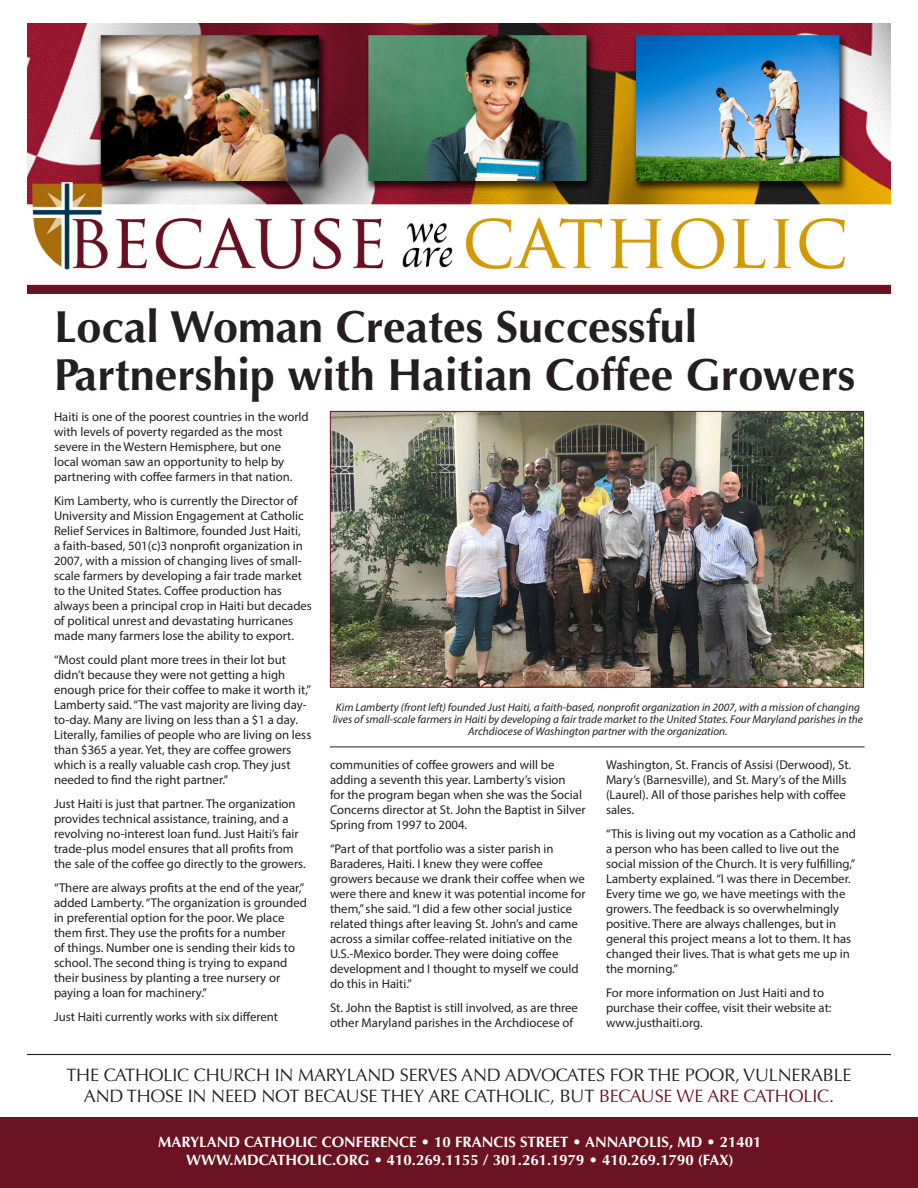
<style>
.page{position:relative;width:918px;height:1188px;background:#fff}
.page>*{position:absolute;margin:0;border:0;box-sizing:border-box;transform-origin:0 0}
.t1{font:700 45px/48px "Optima";color:#231f20}
.t2{font:18px/21.6px "Optima";letter-spacing:-.01em;color:#231f20;text-align:center}
.t3{font:700 15px "Optima";color:#fff}
.t4{font:12.75px/15px "Myriad Pro";color:#231f20}
.t5{font:italic 11.25px/12px "Myriad Pro";color:#231f20;text-align:center}
.s1{color:#6e1324}
</style>
<div class="page">
<img style="left:332px;top:413px;width:530px;height:273px">
<div style="left:330px;top:411px;width:534px;height:277px;border:1px solid #6b1323"></div>
<div style="left:0;top:1118px;width:918px;height:70px;background:#6b1323"></div>
<img style="left:27px;top:23px;width:864px;height:271px">
<hr style="left:27px;top:1054px;width:864px;height:1px;background:#231f20">
<hr style="left:330px;top:747px;width:535px;height:1px;background:#231f20">
<p class="t1" style="left:54px;top:303px;width:803px">Local Woman Creates Successful<br>Partnership with Haitian Coffee Growers</p>
<p class="t4" style="left:54px;top:409px;width:256px">Haiti is one of the poorest countries in the world with levels of poverty regarded as the most severe in the Western Hemisphere, but one local woman saw an opportunity to help by partnering with coffee farmers in that nation.</p>
<p class="t4" style="left:54px;top:493px;width:259px">Kim Lamberty, who is currently the Director of University and Mission Engagement at Catholic Relief Services in Baltimore, founded Just Haiti,<br>a faith-based, 501(c)3 nonprofit organization in 2007, with a mission of changing lives of small&shy;scale farmers by developing a fair trade market to the United States. Coffee production has always been a principal crop in Haiti but decades of political unrest and devastating hurricanes made many farmers lose the ability to export.</p>
<p class="t4" style="left:54px;top:652px;width:259px">“Most could plant more trees in their lot but didn’t because they were not getting a high enough price for their coffee to make it worth it,” Lamberty said. “The vast majority are living day&shy;to-day. Many are living on less than a $1 a day.<br>Literally, families of people who are living on less than $365 a year. Yet, they are coffee growers which is a really valuable cash crop. They just needed to find the right partner.”</p>
<p class="t4" style="left:54px;top:796px;width:253px">Just Haiti is just that partner. The organization provides technical assistance, training, and a revolving no-interest loan fund. Just Haiti’s fair trade-plus model ensures that all profits from the sale of the coffee go directly to the growers.</p>
<p class="t4" style="left:54px;top:880px;width:254px">“There are always profits at the end of the year,” added Lamberty. “The organization is grounded in preferential option for the poor. We place them first. They use the profits for a number<br>of things. Number one is sending their kids to school. The second thing is trying to expand their business by planting a tree nursery or paying a loan for machinery.”</p>
<p class="t4" style="left:54px;top:1009px;width:226px">Just Haiti currently works with six different</p>
<p class="t5" style="left:333px;top:701px;width:532px">Kim Lamberty (front left) founded Just Haiti, a faith-based, nonprofit organization in 2007, with a mission of changing lives of small-scale farmers in Haiti by developing a fair trade market to the United States. Four Maryland parishes in the<br>Archdiocese of Washington partner with the organization.</p>
<p class="t4" style="left:330px;top:757px;width:257px">communities of coffee growers and will be adding a seventh this year. Lamberty’s vision<br>for the program began when she was the Social Concerns director at St. John the Baptist in Silver Spring from 1997 to 2004.</p>
<p class="t4" style="left:330px;top:841px;width:257px">“Part of that portfolio was a sister parish in Baraderes, Haiti. I knew they were coffee growers because we drank their coffee when we were there and knew it was potential income for them,” she said. “I did a few other social justice related things after leaving St. John’s and came across a similar coffee-related initiative on the U.S.-Mexico border. They were doing coffee development and I thought to myself we could do this in Haiti.”</p>
<p class="t4" style="left:330px;top:1000px;width:249px">St. John the Baptist is still involved, as are three other Maryland parishes in the Archdiocese of</p>
<p class="t4" style="left:606px;top:757px;width:247px">Washington, St. Francis of Assisi (Derwood), St.<br>Mary’s (Barnesville), and St. Mary’s of the Mills (Laurel). All of those parishes help with coffee sales.</p>
<p class="t4" style="left:606px;top:826px;width:252px">“This is living out my vocation as a Catholic and a person who has been called to live out the social mission of the Church. It is very fulfilling,” Lamberty explained. “I was there in December.<br>Every time we go, we have meetings with the growers. The feedback is so overwhelmingly positive. There are always challenges, but in general this project means a lot to them. It has changed their lives. That is what gets me up in the morning.”</p>
<p class="t4" style="left:606px;top:985px;width:227px">For more information on Just Haiti and to purchase their coffee, visit their website at: www.justhaiti.org.</p>
<p class="t2" style="left:66px;top:1064px;width:787px">THE CATHOLIC CHURCH IN MARYLAND SERVES AND ADVOCATES FOR THE POOR, VULNERABLE<br>AND THOSE IN NEED NOT BECAUSE THEY ARE CATHOLIC, BUT <span class="s1">BECAUSE WE ARE CATHOLIC.</span></p>
<p class="t3" style="left:158px;top:1133px;width:605px">MARYLAND CATHOLIC CONFERENCE • 10 FRANCIS STREET • ANNAPOLIS, MD • 21401</p>
<p class="t3" style="left:186px;top:1151px;width:549px">WWW.MDCATHOLIC.ORG • 410.269.1155 / 301.261.1979 • 410.269.1790 (FAX)</p>
</div>
